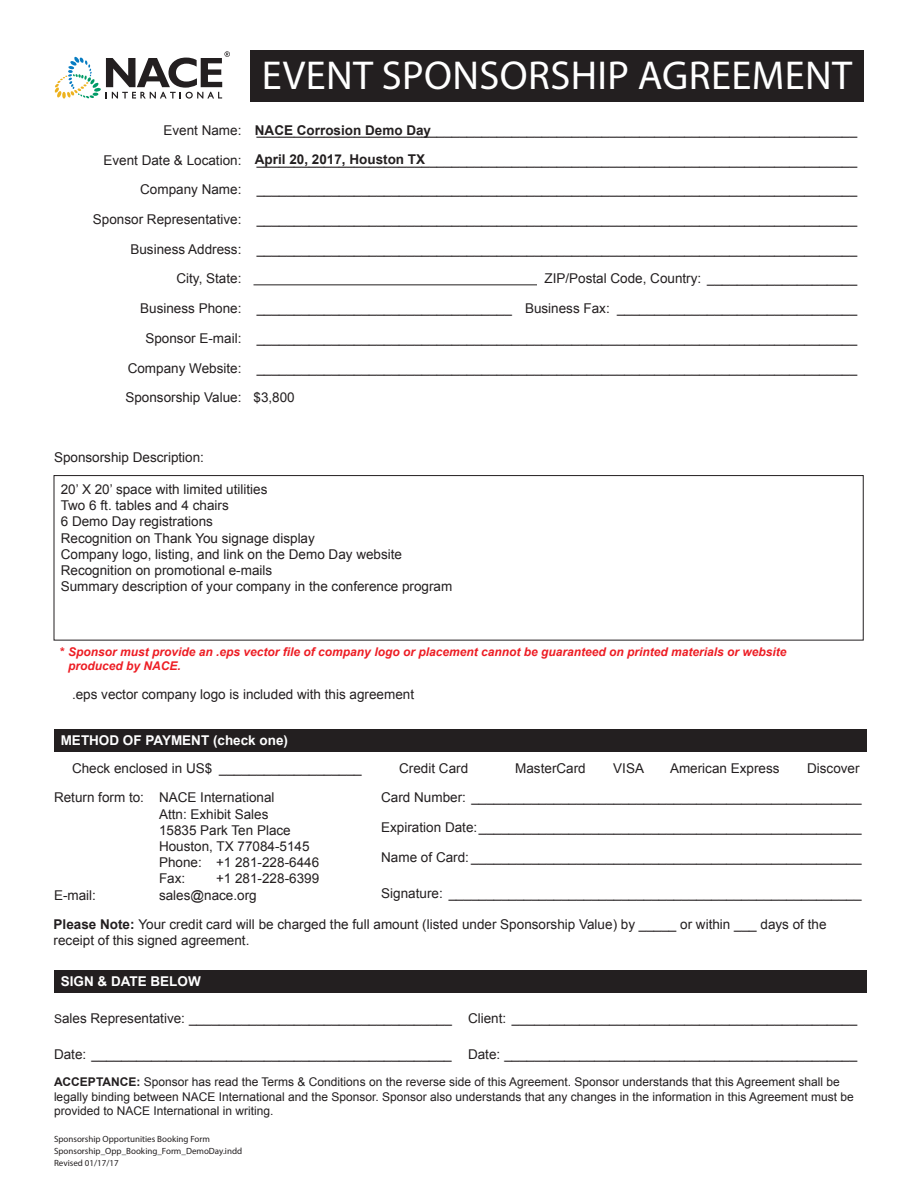
<style>
.page{position:relative;width:918px;height:1188px;background:#fff}
.page>*{position:absolute;margin:0;border:0;box-sizing:border-box;transform-origin:0 0}
.t1{font:40.5px "Myriad Pro";letter-spacing:.01em;color:#fff}
.t2{font:13.5px/16.2px "Arial";color:#231f20}
.t3{font:700 13.5px "Arial";color:#231f20}
.t4{font:700 13.5px "Arial";color:#fff}
.t5{font:12px/14.4px "Arial";color:#231f20}
.t6{font:italic 700 12px/14.4px "Arial";color:#ed1d24}
.Subhead1{font:9px "Myriad Pro";color:#231f20}
.s1{font-weight:700}
.s2{font-size:12px}
</style>
<div class="page">
<div style="left:251px;top:50px;width:613px;height:51px;background:#231f20"></div>
<hr style="left:254px;top:284px;width:283px;height:1px;background:#231f20">
<div style="left:54px;top:730px;width:813px;height:22px;background:#231f20"></div>
<div style="left:54px;top:970px;width:813px;height:22px;background:#231f20"></div>
<svg style="left:55px;top:51px;width:175px;height:48px"></svg>
<div style="left:54px;top:475px;width:810px;height:165px;border:1px solid #231f20"></div>
<p class="t1" style="left:262px;top:51px;width:592px">EVENT SPONSORSHIP AGREEMENT</p>
<p class="t2" style="left:163px;top:122px;width:695px">Event Name: ________________________________________________________________________________</p>
<p class="t2" style="left:103px;top:152px;width:755px">Event Date &amp; Location: ________________________________________________________________________________</p>
<p class="t2" style="left:140px;top:182px;width:718px">Company Name: ________________________________________________________________________________</p>
<p class="t2" style="left:93px;top:211px;width:766px">Sponsor Representative: ________________________________________________________________________________</p>
<p class="t2" style="left:130px;top:241px;width:728px">Business Address: ________________________________________________________________________________</p>
<p class="t2" style="left:176px;top:271px;width:67px">City, State:</p>
<p class="t2" style="left:545px;top:271px;width:314px">ZIP/Postal Code, Country: ____________________</p>
<p class="t2" style="left:140px;top:300px;width:719px">Business Phone: __________________________________ Business Fax: ________________________________</p>
<p class="t2" style="left:145px;top:330px;width:713px">Sponsor E-mail: ________________________________________________________________________________</p>
<p class="t2" style="left:128px;top:360px;width:731px">Company Website: ________________________________________________________________________________</p>
<p class="t2" style="left:125px;top:390px;width:171px">Sponsorship Value: $3,800</p>
<p class="t3" style="left:255px;top:122px;width:178px">NACE Corrosion Demo Day</p>
<p class="t3" style="left:255px;top:150px;width:172px">April 20, 2017, Houston TX</p>
<p class="t2" style="left:54px;top:449px;width:152px">Sponsorship Description:</p>
<p class="t2" style="left:61px;top:481px;width:208px">20’ X 20’ space with limited utilities</p>
<p class="t2" style="left:61px;top:497px;width:170px">Two 6 ft. tables and 4 chairs</p>
<p class="t2" style="left:61px;top:514px;width:154px">6 Demo Day registrations</p>
<p class="t2" style="left:61px;top:530px;width:256px">Recognition on Thank You signage display</p>
<p class="t2" style="left:61px;top:546px;width:343px">Company logo, listing, and link on the Demo Day website</p>
<p class="t2" style="left:61px;top:562px;width:213px">Recognition on promotional e-mails</p>
<p class="t2" style="left:61px;top:578px;width:393px">Summary description of your company in the conference program</p>
<p class="t6" style="left:68px;top:645px;width:720px;text-indent:-9px">* Sponsor must provide an .eps vector file of company logo or placement cannot be guaranteed on printed materials or website produced by NACE.</p>
<p class="t2" style="left:72px;top:687px;width:344px">.eps vector company logo is included with this agreement</p>
<p class="t4" style="left:61px;top:732px;width:229px">METHOD OF PAYMENT (check one)</p>
<p class="t2" style="left:72px;top:760px;width:291px">Check enclosed in US$ ___________________</p>
<p class="t2" style="left:54px;top:790px;width:222px">Return form to: NACE International</p>
<p class="t2" style="left:159px;top:806px;width:111px">Attn: Exhibit Sales</p>
<p class="t2" style="left:159px;top:822px;width:133px">15835 Park Ten Place</p>
<p class="t2" style="left:159px;top:838px;width:152px">Houston, TX 77084-5145</p>
<p class="t2" style="left:159px;top:855px;width:162px">Phone: +1 281-228-6446</p>
<p class="t2" style="left:159px;top:871px;width:28px">Fax:</p>
<p class="t2" style="left:216px;top:871px;width:105px">+1 281-228-6399</p>
<p class="t2" style="left:54px;top:887px;width:43px">E-mail:</p>
<p class="t2" style="left:159px;top:887px;width:99px">sales@nace.org</p>
<p class="t2" style="left:399px;top:760px;width:71px">Credit Card</p>
<p class="t2" style="left:515px;top:760px;width:72px">MasterCard</p>
<p class="t2" style="left:613px;top:760px;width:32px">VISA</p>
<p class="t2" style="left:670px;top:760px;width:111px">American Express</p>
<p class="t2" style="left:807px;top:760px;width:54px">Discover</p>
<p class="t2" style="left:381px;top:790px;width:482px">Card Number: ____________________________________________________</p>
<p class="t2" style="left:381px;top:819px;width:482px">Expiration Date:___________________________________________________</p>
<p class="t2" style="left:381px;top:849px;width:482px">Name of Card: ____________________________________________________</p>
<p class="t2" style="left:381px;top:886px;width:482px">Signature: _______________________________________________________</p>
<p class="t2" style="left:54px;top:916px;width:774px"><span class="s1">Please Note:</span> Your credit card will be charged the full amount (listed under Sponsorship Value) by _____ or within ___ days of the receipt of this signed agreement.</p>
<p class="t4" style="left:61px;top:972px;width:142px">SIGN &amp; DATE BELOW</p>
<p class="t2" style="left:54px;top:1010px;width:805px"><span class="s2">S</span>ales Representative: ___________________________________ Client: ______________________________________________</p>
<p class="t2" style="left:54px;top:1047px;width:805px">Date: ________________________________________________ Date: _______________________________________________</p>
<p class="t5" style="left:54px;top:1075px;width:801px"><span class="s1">ACCEPTANCE:</span> Sponsor has read the Terms &amp; Conditions on the reverse side of this Agreement. Sponsor understands that this Agreement shall be legally binding between NACE International and the Sponsor. Sponsor also understands that any changes in the information in this Agreement must be provided to NACE International in writing.</p>
<p class="Subhead1" style="left:54px;top:1134px;width:158px">Sponsorship Opportunities Booking Form</p>
<p class="Subhead1" style="left:54px;top:1146px;width:190px">Sponsorship_Opp_Booking_Form_DemoDay.indd</p>
<p class="Subhead1" style="left:54px;top:1158px;width:66px">Revised 01/17/17</p>
</div>
